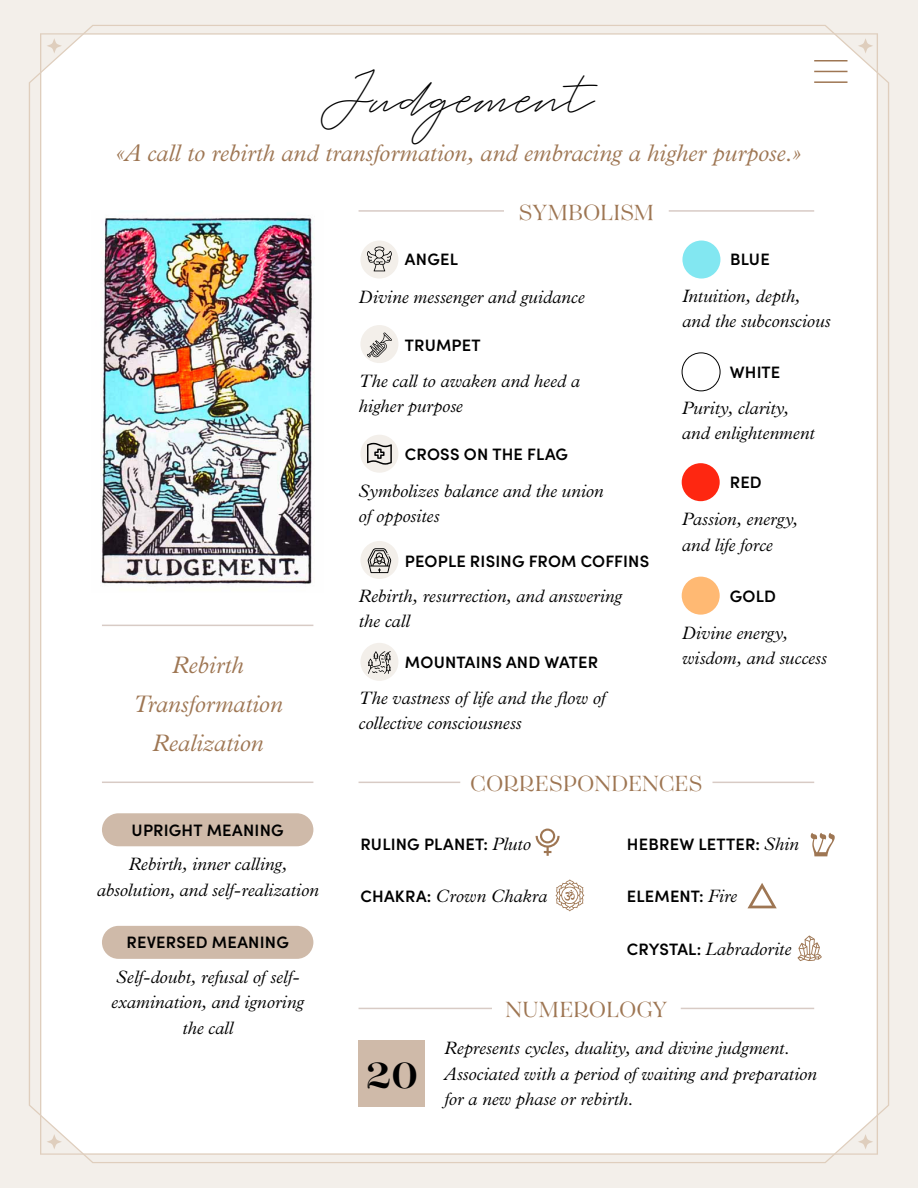
<style>
.page{position:relative;width:918px;height:1188px;background:#fff}
.page>*{position:absolute;margin:0;border:0;box-sizing:border-box;transform-origin:0 0}
.t1{font:700 45px "Tenez";color:#000}
.t2{font:42px "White Angelica";letter-spacing:.015em;color:#000}
.t3{font:italic 300 24px/39px "Plantin MT Pro";color:#9e7653;text-align:center}
.t4{font:24px "Tenez";color:#9e7653}
.t5{font:italic 300 18px/25.5px "Plantin MT Pro";color:#000}
.t6{font:600 16.5px "Sofia Pro";letter-spacing:.01em;color:#000}
.s1{font-family:"Plantin MT Pro";font-weight:300;font-style:italic;font-size:18px}
.s2{font-family:"Sofia Pro";font-weight:600;font-style:normal;font-size:16.5px}
</style>
<div class="page">
<div style="left:0;top:1px;width:918px;height:1187px;background:#f3efea"></div>
<div style="left:29px;top:25px;width:860px;height:1138px;background:#fff"></div>
<svg style="left:858px;top:38px;width:15px;height:16px"></svg>
<svg style="left:858px;top:1134px;width:15px;height:15px"></svg>
<svg style="left:47px;top:38px;width:15px;height:16px"></svg>
<svg style="left:47px;top:1134px;width:15px;height:15px"></svg>
<div style="left:359px;top:1040px;width:66px;height:67px;background:#cfbaa9"></div>
<hr style="left:814px;top:60px;width:34px;height:2px;background:#9e7653">
<hr style="left:814px;top:71px;width:34px;height:1px;background:#9e7653">
<hr style="left:814px;top:81px;width:34px;height:2px;background:#9e7653">
<img style="left:92px;top:210px;width:232px;height:383px">
<hr style="left:359px;top:210px;width:145px;height:2px;background:#d8cbc5">
<hr style="left:102px;top:625px;width:211px;height:1px;background:#d8cbc5">
<hr style="left:102px;top:782px;width:211px;height:1px;background:#d8cbc5">
<hr style="left:669px;top:210px;width:145px;height:2px;background:#d8cbc5">
<hr style="left:712px;top:782px;width:102px;height:1px;background:#d8cbc5">
<hr style="left:359px;top:782px;width:101px;height:1px;background:#d8cbc5">
<hr style="left:359px;top:1008px;width:133px;height:1px;background:#d8cbc5">
<hr style="left:681px;top:1008px;width:133px;height:1px;background:#d8cbc5">
<div style="left:682px;top:463px;width:38px;height:38px;background:#fe2711;border-radius:50%"></div>
<div style="left:682px;top:577px;width:38px;height:38px;background:#ffb973;border-radius:50%"></div>
<div style="left:682px;top:352px;width:38px;height:39px;border:1px solid #000;border-radius:50%"></div>
<div style="left:682px;top:241px;width:38px;height:38px;background:#82e7f1;border-radius:50%"></div>
<div style="left:102px;top:813px;width:211px;height:33px;background:#cfbaa9;border-radius:16px"></div>
<div style="left:102px;top:926px;width:211px;height:33px;background:#cfbaa9;border-radius:16px"></div>
<div style="left:360px;top:325px;width:38px;height:38px;background:#f3efea;border-radius:50%"></div>
<svg style="left:360px;top:541px;width:38px;height:38px"></svg>
<svg style="left:360px;top:643px;width:38px;height:38px"></svg>
<svg style="left:360px;top:435px;width:38px;height:38px"></svg>
<svg style="left:367px;top:333px;width:25px;height:24px"></svg>
<svg style="left:360px;top:241px;width:38px;height:38px"></svg>
<svg style="left:797px;top:936px;width:25px;height:25px"></svg>
<svg style="left:556px;top:879px;width:28px;height:32px"></svg>
<svg style="left:747px;top:883px;width:30px;height:25px"></svg>
<svg style="left:536px;top:829px;width:24px;height:27px"></svg>
<svg style="left:811px;top:833px;width:24px;height:23px"></svg>
<h2 class="t2" style="left:326px;top:66px;width:269px">Jûdgëmëñt</h2>
<h3 class="t3" style="left:115px;top:134px;width:687px">«A call to rebirth and transformation, and embracing a higher purpose.»</h3>
<h3 class="t3" style="left:133px;top:646px;width:151px">Rebirth<br>Transformation<br>Realization</h3>
<p class="t6" style="left:132px;top:817px;width:154px">UPRIGHT MEANING</p>
<p class="t5" style="left:97px;top:852px;width:223px;text-align:center">Rebirth, inner calling, absolution, and self-realization</p>
<p class="t6" style="left:126px;top:930px;width:164px">REVERSED MEANING</p>
<p class="t5" style="left:111px;top:965px;width:194px;text-align:center">Self-doubt, refusal of self&shy;examination, and ignoring the call</p>
<h3 class="t4" style="left:519px;top:196px;width:137px">SYMBOLISM</h3>
<p class="t6" style="left:405px;top:247px;width:54px">ANGEL</p>
<p class="t5" style="left:359px;top:284px;width:227px">Divine messenger and guidance</p>
<p class="t6" style="left:405px;top:332px;width:77px">TRUMPET</p>
<p class="t5" style="left:359px;top:368px;width:223px">The call to awaken and heed a higher purpose</p>
<p class="t6" style="left:405px;top:441px;width:165px">CROSS ON THE FLAG</p>
<p class="t5" style="left:359px;top:478px;width:246px">Symbolizes balance and the union of opposites</p>
<p class="t6" style="left:405px;top:548px;width:246px">PEOPLE RISING FROM COFFINS</p>
<p class="t5" style="left:359px;top:584px;width:265px">Rebirth, resurrection, and answering the call</p>
<p class="t6" style="left:405px;top:650px;width:195px">MOUNTAINS AND WATER</p>
<p class="t5" style="left:359px;top:685px;width:248px">The vastness of life and the flow of collective consciousness</p>
<p class="t6" style="left:730px;top:247px;width:41px">BLUE</p>
<p class="t5" style="left:682px;top:283px;width:150px">Intuition, depth, and the subconscious</p>
<p class="t6" style="left:730px;top:360px;width:52px">WHITE</p>
<p class="t5" style="left:682px;top:396px;width:134px">Purity, clarity, and enlightenment</p>
<p class="t6" style="left:730px;top:470px;width:34px">RED</p>
<p class="t5" style="left:682px;top:507px;width:118px">Passion, energy, and life force</p>
<p class="t6" style="left:730px;top:583px;width:48px">GOLD</p>
<p class="t5" style="left:682px;top:620px;width:147px">Divine energy, wisdom, and success</p>
<h3 class="t4" style="left:470px;top:767px;width:234px">CORRESPONDENCES</h3>
<p class="t6" style="left:361px;top:832px;width:172px">RULING PLANET: <span class="s1">Pluto</span></p>
<p class="t5" style="left:361px;top:883px;width:188px"><span class="s2">CHAKRA:</span> Crown Chakra</p>
<p class="t6" style="left:627px;top:832px;width:173px">HEBREW LETTER: <span class="s1">Shin</span></p>
<p class="t6" style="left:627px;top:883px;width:112px">ELEMENT: <span class="s1">Fire</span></p>
<p class="t5" style="left:627px;top:936px;width:166px"><span class="s2">CRYSTAL:</span> Labradorite</p>
<h1 class="t1" style="left:365px;top:1042px;width:54px">20</h1>
<h3 class="t4" style="left:505px;top:993px;width:163px">NUMEROLOGY</h3>
<p class="t5" style="left:444px;top:1036px;width:374px">Represents cycles, duality, and divine judgment.<br>Associated with a period of waiting and preparation for a new phase or rebirth.</p>
</div>
